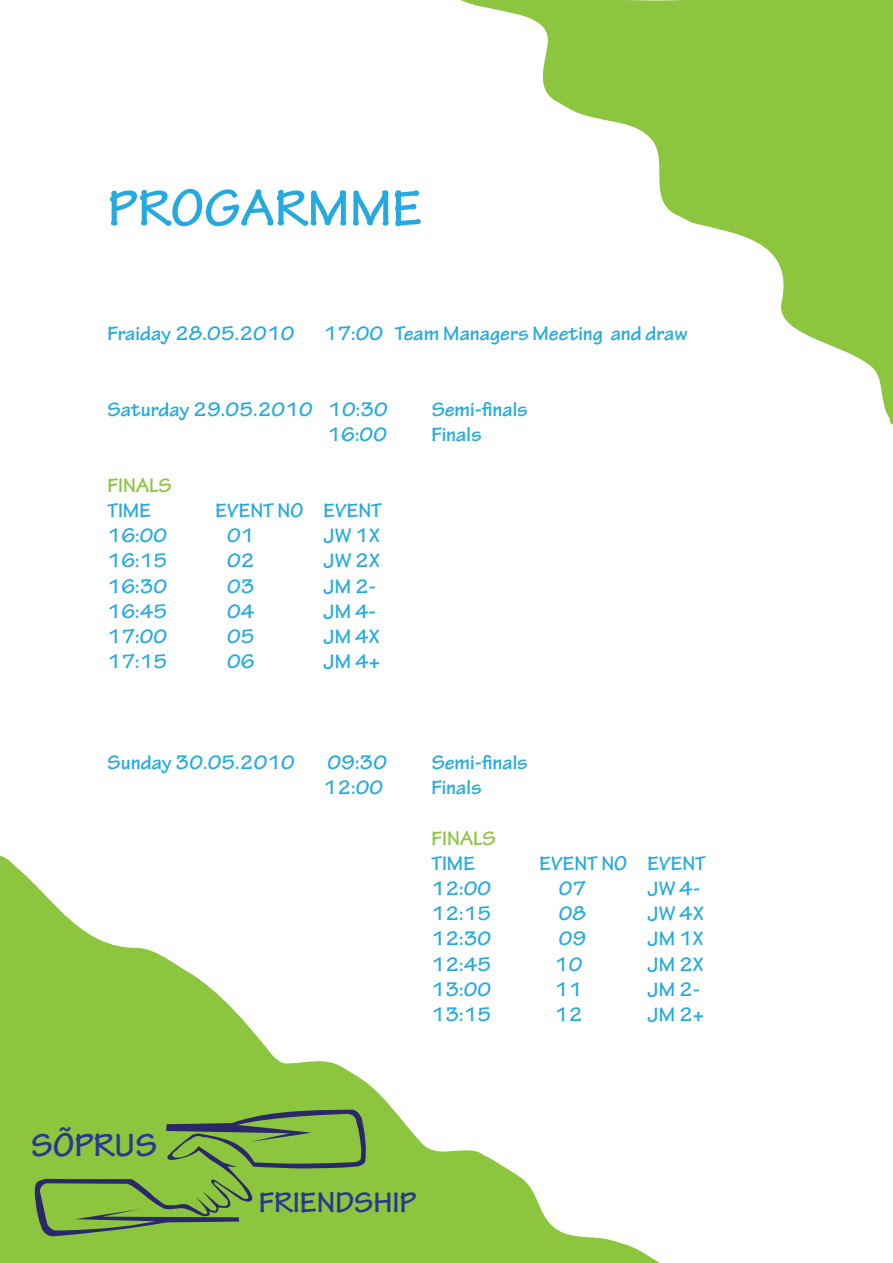
<style>
.page{position:relative;width:893px;height:1263px;background:#fff}
.page>*{position:absolute;margin:0;border:0;box-sizing:border-box;transform-origin:0 0}
.t1{font:700 54px "Tekton Pro";color:#24aae1}
.t2{font:700 34.5px "Tekton Pro";color:#283890}
.t3{font:700 30.45px "Tekton Pro";color:#283890}
.t4{font:700 21px "Tekton Pro";color:#24aae1}
.t5{font:700 21px/25.2px "Tekton Pro";color:#8bc63e}
.s1{color:#24aae1}
</style>
<div class="page">
<svg style="left:461px;top:0;width:432px;height:424px"></svg>
<svg style="left:0;top:856px;width:660px;height:407px"></svg>
<svg style="left:35px;top:1110px;width:331px;height:126px"></svg>
<p class="t1" style="left:108px;top:176px;width:316px">PROGARMME</p>
<p class="t4" style="left:108px;top:321px;width:188px">Fraiday 28.05.2010</p>
<p class="t4" style="left:324px;top:321px;width:365px">17:00 Team Managers Meeting and draw</p>
<p class="t4" style="left:108px;top:397px;width:282px">Saturday 29.05.2010 10:30</p>
<p class="t4" style="left:432px;top:397px;width:98px">Semi-finals</p>
<p class="t4" style="left:327px;top:422px;width:61px">16:00</p>
<p class="t4" style="left:432px;top:422px;width:51px">Finals</p>
<p class="t5" style="left:108px;top:473px;width:66px">FINALS<br><span class="s1">TIME</span></p>
<p class="t4" style="left:216px;top:498px;width:168px">EVENT NO EVENT</p>
<p class="t4" style="left:108px;top:523px;width:61px">16:00</p>
<p class="t4" style="left:227px;top:523px;width:29px">01</p>
<p class="t4" style="left:324px;top:523px;width:58px">JW 1X</p>
<p class="t4" style="left:108px;top:548px;width:61px">16:15</p>
<p class="t4" style="left:227px;top:548px;width:29px">02</p>
<p class="t4" style="left:324px;top:548px;width:58px">JW 2X</p>
<p class="t4" style="left:108px;top:573px;width:61px">16:30</p>
<p class="t4" style="left:227px;top:573px;width:29px">03</p>
<p class="t4" style="left:324px;top:573px;width:54px">JM 2-</p>
<p class="t4" style="left:108px;top:599px;width:61px">16:45</p>
<p class="t4" style="left:227px;top:599px;width:29px">04</p>
<p class="t4" style="left:324px;top:599px;width:54px">JM 4-</p>
<p class="t4" style="left:108px;top:624px;width:61px">17:00</p>
<p class="t4" style="left:227px;top:624px;width:29px">05</p>
<p class="t4" style="left:324px;top:624px;width:57px">JM 4X</p>
<p class="t4" style="left:108px;top:649px;width:61px">17:15</p>
<p class="t4" style="left:227px;top:649px;width:29px">06</p>
<p class="t4" style="left:324px;top:649px;width:58px">JM 4+</p>
<p class="t4" style="left:108px;top:750px;width:189px">Sunday 30.05.2010</p>
<p class="t4" style="left:327px;top:750px;width:61px">09:30</p>
<p class="t4" style="left:432px;top:750px;width:98px">Semi-finals</p>
<p class="t4" style="left:324px;top:775px;width:61px">12:00</p>
<p class="t4" style="left:432px;top:775px;width:51px">Finals</p>
<p class="t5" style="left:432px;top:826px;width:66px">FINALS<br><span class="s1">TIME</span></p>
<p class="t4" style="left:540px;top:851px;width:168px">EVENT NO EVENT</p>
<p class="t2" style="left:31px;top:1125px;width:127px">SÕPRUS</p>
<p class="t4" style="left:432px;top:876px;width:61px">12:00</p>
<p class="t4" style="left:559px;top:876px;width:29px">07</p>
<p class="t4" style="left:648px;top:876px;width:54px">JW 4-</p>
<p class="t4" style="left:432px;top:901px;width:61px">12:15</p>
<p class="t4" style="left:559px;top:901px;width:29px">08</p>
<p class="t4" style="left:648px;top:901px;width:58px">JW 4X</p>
<p class="t4" style="left:432px;top:926px;width:61px">12:30</p>
<p class="t4" style="left:559px;top:926px;width:29px">09</p>
<p class="t4" style="left:648px;top:926px;width:57px">JM 1X</p>
<p class="t4" style="left:432px;top:951px;width:61px">12:45</p>
<p class="t4" style="left:555px;top:951px;width:29px">10</p>
<p class="t4" style="left:648px;top:951px;width:57px">JM 2X</p>
<p class="t4" style="left:432px;top:977px;width:61px">13:00</p>
<p class="t4" style="left:555px;top:977px;width:29px">11</p>
<p class="t4" style="left:648px;top:977px;width:54px">JM 2-</p>
<p class="t4" style="left:432px;top:1002px;width:61px">13:15</p>
<p class="t4" style="left:555px;top:1002px;width:29px">12</p>
<p class="t4" style="left:648px;top:1002px;width:58px">JM 2+</p>
<p class="t3" style="left:259px;top:1184px;width:159px">FRIENDSHIP</p>
</div>
